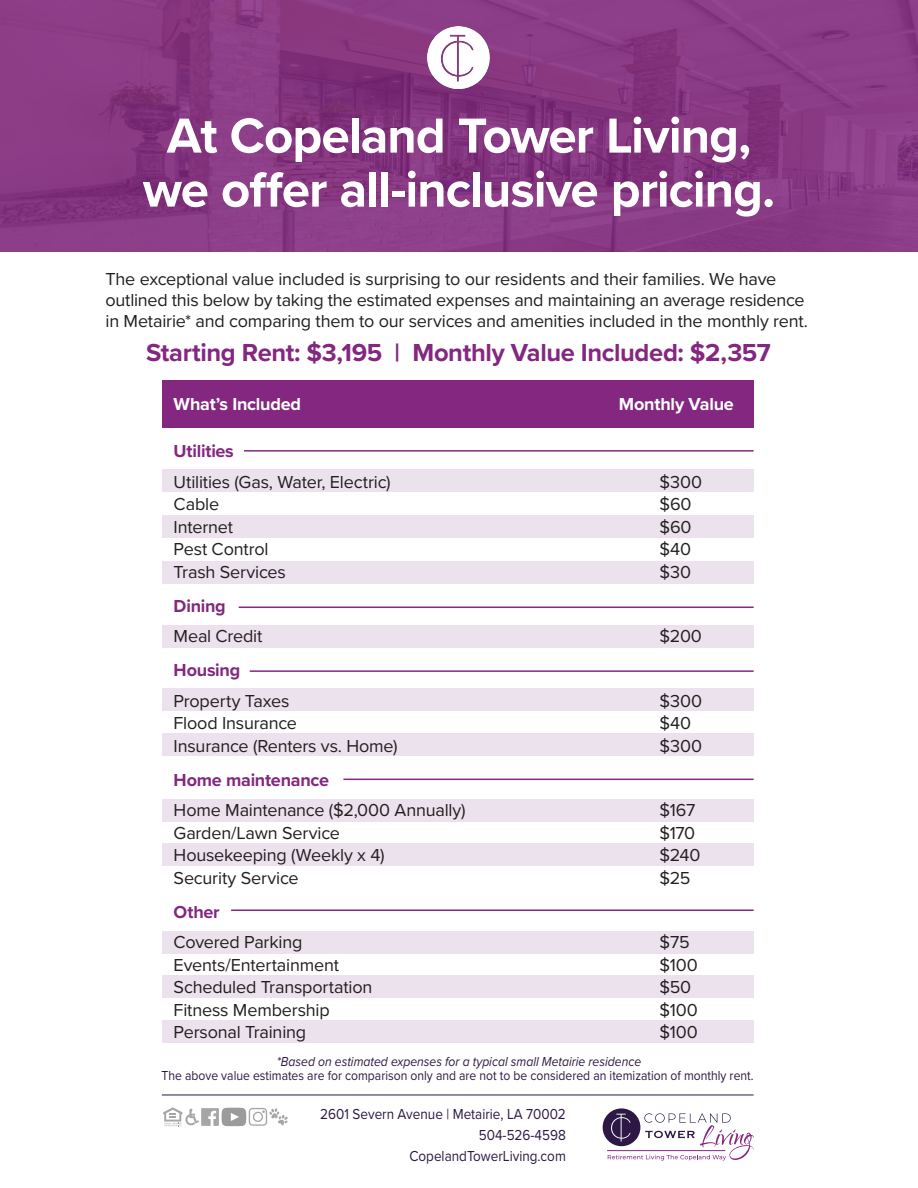
<style>
.page{position:relative;width:918px;height:1188px;background:#fff}
.page>*{position:absolute;margin:0;border:0;box-sizing:border-box;transform-origin:0 0}
.t1{font:700 51px/54px "Proxima Nova";letter-spacing:-.02em;color:#fff;text-align:center}
.t2{font:700 25.5px "Proxima Nova";letter-spacing:-.015em;color:#832780}
.t3{font:18px/21px "Proxima Nova";letter-spacing:-.01em;color:#231f20}
.t4{font:700 18px "Proxima Nova";letter-spacing:-.015em;color:#832780}
.t5{font:700 18px "Proxima Nova";letter-spacing:-.015em;color:#fff}
.t6{font:15px "Proxima Nova";color:#2d1844;scale:.9 1}
.t7{font:13.5px "Proxima Nova";color:#2d1844;scale:.9 1}
.t8{font:italic 13.5px "Proxima Nova";color:#2d1844;scale:.9 1}
.t9{font:5.1px "Myriad Pro";color:#231f20}
</style>
<div class="page">
<svg style="left:0;top:0;width:918px;height:252px;background:#883982"></svg>
<svg style="left:163px;top:1107px;width:125px;height:19px"></svg>
<img style="left:428px;top:26px;width:65px;height:65px">
<div style="left:162px;top:381px;width:592px;height:47px;background:#832780"></div>
<div style="left:162px;top:470px;width:592px;height:22px;background:#ebe2ed"></div>
<div style="left:162px;top:516px;width:592px;height:22px;background:#ebe2ed"></div>
<div style="left:162px;top:561px;width:592px;height:22px;background:#ebe2ed"></div>
<div style="left:162px;top:626px;width:592px;height:22px;background:#ebe2ed"></div>
<div style="left:162px;top:689px;width:592px;height:22px;background:#ebe2ed"></div>
<div style="left:162px;top:733px;width:592px;height:22px;background:#ebe2ed"></div>
<div style="left:162px;top:799px;width:592px;height:22px;background:#ebe2ed"></div>
<div style="left:162px;top:844px;width:592px;height:22px;background:#ebe2ed"></div>
<div style="left:162px;top:931px;width:592px;height:22px;background:#ebe2ed"></div>
<div style="left:162px;top:976px;width:592px;height:22px;background:#ebe2ed"></div>
<div style="left:162px;top:1021px;width:592px;height:22px;background:#ebe2ed"></div>
<hr style="left:607px;top:1150px;width:118px;height:1px;background:#832780">
<div style="left:603px;top:1108px;width:37px;height:38px;background:#2c1745;border-radius:50%"></div>
<svg style="left:608px;top:1113px;width:146px;height:48px"></svg>
<hr style="left:244px;top:450px;width:510px;height:2px;background:#832780">
<hr style="left:239px;top:607px;width:515px;height:1px;background:#832780">
<hr style="left:250px;top:670px;width:504px;height:2px;background:#832780">
<hr style="left:343px;top:779px;width:411px;height:1px;background:#832780">
<hr style="left:231px;top:909px;width:523px;height:2px;background:#832780">
<hr style="left:162px;top:1095px;width:592px;height:1px;background:#2d1844">
<p class="t1" style="left:143px;top:107px;width:634px">At Copeland Tower Living, we offer all-inclusive pricing.</p>
<p class="t3" style="left:106px;top:268px;width:704px">The exceptional value included is surprising to our residents and their families. We have outlined this below by taking the estimated expenses and maintaining an average residence in Metairie* and comparing them to our services and amenities included in the monthly rent.</p>
<p class="t2" style="left:146px;top:334px;width:626px">Starting Rent: $3,195 | Monthly Value Included: $2,357</p>
<p class="t5" style="left:174px;top:390px;width:129px">What’s Included</p>
<p class="t5" style="left:619px;top:390px;width:116px">Monthly Value</p>
<p class="t4" style="left:174px;top:438px;width:62px">Utilities</p>
<p class="t3" style="left:174px;top:471px;width:218px">Utilities (Gas, Water, Electric)</p>
<p class="t3" style="left:660px;top:471px;width:44px">$300</p>
<p class="t3" style="left:174px;top:493px;width:47px">Cable</p>
<p class="t3" style="left:660px;top:493px;width:33px">$60</p>
<p class="t3" style="left:174px;top:516px;width:61px">Internet</p>
<p class="t3" style="left:660px;top:516px;width:33px">$60</p>
<p class="t3" style="left:174px;top:538px;width:96px">Pest Control</p>
<p class="t3" style="left:660px;top:538px;width:33px">$40</p>
<p class="t3" style="left:174px;top:561px;width:114px">Trash Services</p>
<p class="t3" style="left:660px;top:561px;width:33px">$30</p>
<p class="t4" style="left:174px;top:592px;width:54px">Dining</p>
<p class="t3" style="left:174px;top:625px;width:90px">Meal Credit</p>
<p class="t3" style="left:660px;top:625px;width:44px">$200</p>
<p class="t4" style="left:174px;top:657px;width:68px">Housing</p>
<p class="t3" style="left:174px;top:690px;width:117px">Property Taxes</p>
<p class="t3" style="left:660px;top:690px;width:44px">$300</p>
<p class="t3" style="left:174px;top:712px;width:125px">Flood Insurance</p>
<p class="t3" style="left:660px;top:712px;width:33px">$40</p>
<p class="t3" style="left:174px;top:735px;width:225px">Insurance (Renters vs. Home)</p>
<p class="t3" style="left:660px;top:735px;width:44px">$300</p>
<p class="t4" style="left:174px;top:766px;width:157px">Home maintenance</p>
<p class="t3" style="left:174px;top:799px;width:294px">Home Maintenance ($2,000 Annually)</p>
<p class="t3" style="left:660px;top:799px;width:37px">$167</p>
<p class="t3" style="left:174px;top:822px;width:168px">Garden/Lawn Service</p>
<p class="t3" style="left:660px;top:822px;width:37px">$170</p>
<p class="t3" style="left:174px;top:844px;width:212px">Housekeeping (Weekly x 4)</p>
<p class="t3" style="left:660px;top:844px;width:42px">$240</p>
<p class="t3" style="left:174px;top:867px;width:127px">Security Service</p>
<p class="t3" style="left:660px;top:867px;width:32px">$25</p>
<p class="t4" style="left:174px;top:898px;width:48px">Other</p>
<p class="t3" style="left:174px;top:931px;width:130px">Covered Parking</p>
<p class="t3" style="left:660px;top:931px;width:32px">$75</p>
<p class="t3" style="left:174px;top:954px;width:167px">Events/Entertainment</p>
<p class="t3" style="left:660px;top:954px;width:40px">$100</p>
<p class="t3" style="left:174px;top:976px;width:200px">Scheduled Transportation</p>
<p class="t3" style="left:660px;top:976px;width:33px">$50</p>
<p class="t3" style="left:174px;top:999px;width:158px">Fitness Membership</p>
<p class="t3" style="left:660px;top:999px;width:40px">$100</p>
<p class="t3" style="left:174px;top:1021px;width:134px">Personal Training</p>
<p class="t3" style="left:660px;top:1021px;width:40px">$100</p>
<p class="t9" style="left:201px;top:942px;width:30px">LUTHERCARE:</p>
<p class="t8" style="left:277px;top:1052px;width:406px">*Based on estimated expenses for a typical small Metairie residence</p>
<p class="t7" style="left:161px;top:1065px;width:659px">The above value estimates are for comparison only and are not to be considered an itemization of monthly rent.</p>
<p class="t6" style="left:320px;top:1103px;width:274px">2601 Severn Avenue | Metairie, LA 70002</p>
<p class="t6" style="left:479px;top:1124px;width:98px">504-526-4598</p>
<p class="t6" style="left:409px;top:1145px;width:175px">CopelandTowerLiving.com</p>
</div>
